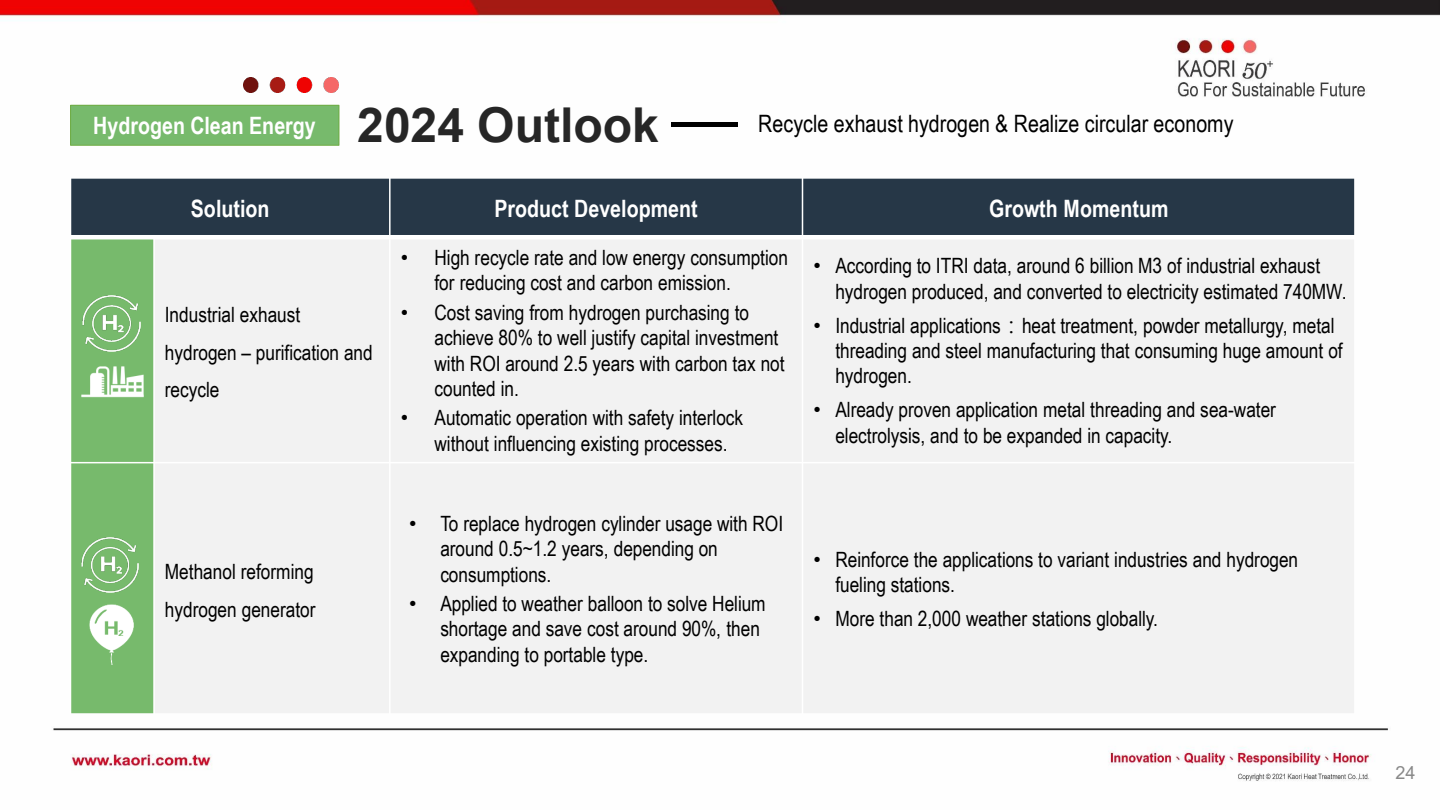
<style>
.page{position:relative;width:1440px;height:810px;background:#fff}
.page>*{position:absolute;margin:0;border:0;box-sizing:border-box;transform-origin:0 0}
.t1{font:700 24px "Arial Narrow";color:#fff}
.t2{font:24px "Arial Narrow";color:#000}
.t3{font:21.15px "Arial Narrow";color:#000}
.t4{font:21px/25.2px "Arial Narrow";color:#000}
.t5{font:18px "Arial";color:#898989}
.s1{font-family:"Arial";font-size:48.15px;color:#262626}
.s2{font-family:"Arial";font-weight:400;font-size:66.15px;color:#000}
.s3{font-family:"Arial"}
.s4{font-family:"Microsoft Jheng Hei"}
</style>
<div class="page">
<img style="left:0;top:0;width:1440px;height:781px">
<div style="left:70px;top:178px;width:320px;height:59px;background:#263747"></div>
<div style="left:390px;top:178px;width:412px;height:59px;background:#263747"></div>
<div style="left:802px;top:178px;width:553px;height:59px;background:#263747"></div>
<div style="left:70px;top:237px;width:84px;height:226px;background:#77ba6c"></div>
<div style="left:154px;top:237px;width:236px;height:226px;background:#f2f2f2"></div>
<div style="left:390px;top:237px;width:412px;height:226px;background:#f2f2f2"></div>
<div style="left:802px;top:237px;width:553px;height:226px;background:#f2f2f2"></div>
<div style="left:70px;top:463px;width:84px;height:251px;background:#77ba6c"></div>
<div style="left:154px;top:463px;width:236px;height:251px;background:#f2f2f2"></div>
<div style="left:390px;top:463px;width:412px;height:251px;background:#f2f2f2"></div>
<div style="left:802px;top:463px;width:553px;height:251px;background:#f2f2f2"></div>
<hr style="left:153px;top:235px;width:2px;height:480px;background:#fff">
<hr style="left:389px;top:177px;width:2px;height:538px;background:#fff">
<hr style="left:802px;top:177px;width:1px;height:538px;background:#fff">
<hr style="left:70px;top:235px;width:1286px;height:4px;background:#fff">
<hr style="left:70px;top:462px;width:1286px;height:1px;background:#fff">
<hr style="left:70px;top:177px;width:1px;height:538px;background:#fff">
<hr style="left:1354px;top:177px;width:2px;height:538px;background:#fff">
<hr style="left:70px;top:177px;width:1286px;height:2px;background:#fff">
<hr style="left:70px;top:713px;width:1286px;height:2px;background:#fff">
<img style="left:82px;top:538px;width:56px;height:55px">
<img style="left:81px;top:366px;width:63px;height:32px">
<img style="left:82px;top:296px;width:58px;height:56px">
<img style="left:89px;top:604px;width:45px;height:60px">
<img style="left:244px;top:77px;width:95px;height:16px">
<div style="left:71px;top:105px;width:268px;height:40px;background:#77ba6c"></div>
<div style="left:70px;top:105px;width:269px;height:41px;border:1px solid #70ad47"></div>
<p class="t1" style="left:93px;top:108px;width:646px">Hydrogen Clean Energy <span class="s1">2024 Outlook</span> <span class="s2">—</span></p>
<p class="t2" style="left:758px;top:106px;width:477px">Recycle exhaust hydrogen &amp; Realize circular economy</p>
<p class="t1" style="left:191px;top:190px;width:80px">Solution</p>
<p class="t1" style="left:495px;top:190px;width:205px">Product Development</p>
<p class="t1" style="left:989px;top:190px;width:181px">Growth Momentum</p>
<p class="t4" style="left:165px;top:295px;width:209px;line-height:37.8px">Industrial exhaust hydrogen – purification and recycle</p>
<p class="t4" style="left:165px;top:552px;width:152px;line-height:37.8px">Methanol reforming hydrogen generator</p>
<p class="t4" style="left:435px;top:244px;width:355px;text-indent:-34px"><span class="s3">•</span> High recycle rate and low energy consumption for reducing cost and carbon emission.</p>
<p class="t4" style="left:401px;top:299px;width:350px"><span class="s3">•</span> Cost saving from hydrogen purchasing to</p>
<p class="t3" style="left:435px;top:322px;width:345px">achieve 80% to well justify capital investment</p>
<p class="t4" style="left:435px;top:350px;width:352px">with ROI around 2.5 years with carbon tax not counted in.</p>
<p class="t4" style="left:435px;top:405px;width:310px;text-indent:-34px"><span class="s3">•</span> Automatic operation with safety interlock without influencing existing processes.</p>
<p class="t4" style="left:440px;top:510px;width:344px;text-indent:-31px"><span class="s3">•</span> To replace hydrogen cylinder usage with ROI around 0.5~1.2 years, depending on consumptions.</p>
<p class="t3" style="left:409px;top:588px;width:358px"><span class="s3">•</span> Applied to weather balloon to solve Helium</p>
<p class="t4" style="left:440px;top:616px;width:321px">shortage and save cost around 90%, then expanding to portable type.</p>
<p class="t4" style="left:835px;top:253px;width:513px;text-indent:-22px"><span class="s3">•</span> According to ITRI data, around 6 billion M3 of industrial exhaust hydrogen produced, and converted to electricity estimated 740MW.</p>
<p class="t3" style="left:813px;top:310px;width:523px"><span class="s3">•</span> Industrial applications<span class="s4">：</span>heat treatment, powder metallurgy, metal</p>
<p class="t4" style="left:835px;top:337px;width:509px">threading and steel manufacturing that consuming huge amount of hydrogen.</p>
<p class="t4" style="left:835px;top:397px;width:442px;text-indent:-22px"><span class="s3">•</span> Already proven application metal threading and sea-water electrolysis, and to be expanded in capacity.</p>
<p class="t4" style="left:835px;top:546px;width:464px;text-indent:-22px"><span class="s3">•</span> Reinforce the applications to variant industries and hydrogen fueling stations.</p>
<p class="t4" style="left:813px;top:605px;width:346px"><span class="s3">•</span> More than 2,000 weather stations globally.</p>
<p class="t5" style="left:1396px;top:760px;width:22px">24</p>
</div>
